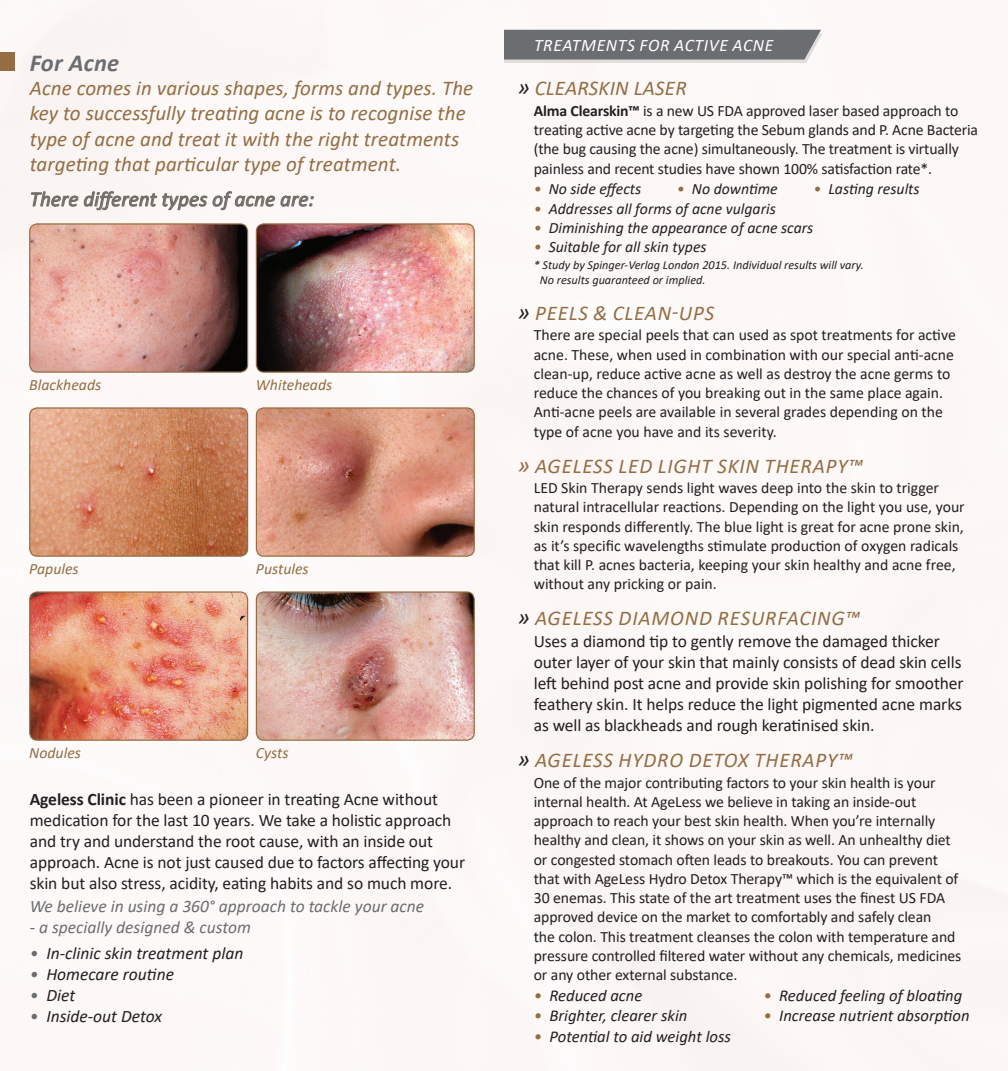
<style>
.page{position:relative;width:1008px;height:1071px;background:#fff}
.page>*{position:absolute;margin:0;border:0;box-sizing:border-box;transform-origin:0 0}
.t1{font:italic 700 24.5px "Calibri";letter-spacing:.01em;color:#6c6d70}
.t2{font:italic 21px/25.2px "Calibri";letter-spacing:.005em;color:#946d42}
.t3{font:italic 21px "Calibri";letter-spacing:.04em;color:#946d42}
.t4{font:italic 21px "Calibri";letter-spacing:.005em;color:#6c6d70}
.t5{font:17.5px/21px "Calibri";letter-spacing:-.005em;color:#231f20}
.t6{font:italic 17.5px "Calibri";color:#6c6d70}
.t7{font:italic 17.5px "Calibri";color:#231f20}
.t8{font:italic 17.5px "Calibri";letter-spacing:.04em;color:#fff}
.t9{font:italic 16.62px "Calibri";color:#231f20}
.t10{font:15.75px/19.2px "Calibri";letter-spacing:-.005em;color:#231f20}
.t11{font:italic 15.75px "Calibri";color:#231f20}
.t12{font:italic 15.75px "Calibri";color:#946d42}
.t13{font:italic 12.25px/14.7px "Calibri";color:#231f20}
.s1{font-size:24.5px;color:#231f20}
.s2{font-weight:700}
.s3{color:#946d42}
.s4{font-size:24.5px}
.s5{color:#6c6d70}
</style>
<div class="page">
<svg style="left:504px;top:30px;width:319px;height:33px;background:#7c7c7f"></svg>
<svg style="left:31px;top:191px;width:283px;height:20px"></svg>
<img style="left:30px;top:224px;width:218px;height:148px">
<div style="left:29px;top:223px;width:219px;height:150px;border:1px solid #946d42;border-radius:7px"></div>
<img style="left:30px;top:408px;width:218px;height:148px">
<div style="left:29px;top:407px;width:219px;height:150px;border:1px solid #946d42;border-radius:7px"></div>
<img style="left:30px;top:592px;width:218px;height:148px">
<div style="left:29px;top:591px;width:219px;height:150px;border:1px solid #946d42;border-radius:7px"></div>
<img style="left:256px;top:224px;width:218px;height:148px">
<div style="left:256px;top:223px;width:219px;height:150px;border:1px solid #946d42;border-radius:7px"></div>
<img style="left:256px;top:408px;width:218px;height:148px">
<div style="left:256px;top:407px;width:219px;height:150px;border:1px solid #946d42;border-radius:7px"></div>
<img style="left:256px;top:592px;width:218px;height:148px">
<div style="left:256px;top:591px;width:219px;height:150px;border:1px solid #946d42;border-radius:7px"></div>
<div style="left:0;top:52px;width:15px;height:19px;background:#946d42"></div>
<p class="t1" style="left:30px;top:45px;width:91px">For Acne</p>
<p class="t2" style="left:30px;top:75px;width:445px">Acne comes in various shapes, forms and types. The key to successfully treating acne is to recognise the type of acne and treat it with the right treatments targeting that particular type of treatment.</p>
<p class="t4" style="left:30px;top:184px;width:286px">There different types of acne are:</p>
<p class="t12" style="left:29px;top:373px;width:73px">Blackheads</p>
<p class="t12" style="left:29px;top:557px;width:51px">Papules</p>
<p class="t12" style="left:256px;top:373px;width:78px">Whiteheads</p>
<p class="t12" style="left:256px;top:557px;width:54px">Pustules</p>
<p class="t8" style="left:534px;top:33px;width:241px">TREATMENTS FOR ACTIVE ACNE</p>
<p class="t2" style="left:517px;top:75px;width:171px"><span class="s1">»</span> CLEARSKIN LASER</p>
<p class="t10" style="left:534px;top:101px;width:446px"><span class="s2">Alma Clearskin™</span> is a new US FDA approved laser based approach to treating active acne by targeting the Sebum glands and P. Acne Bacteria (the bug causing the acne) simultaneously. The treatment is virtually painless and recent studies have shown 100% satisfaction rate*.</p>
<p class="t11" style="left:534px;top:178px;width:109px"><span class="s3">•</span> No side effects</p>
<p class="t11" style="left:677px;top:178px;width:102px"><span class="s3">•</span> No downtime</p>
<p class="t11" style="left:813px;top:178px;width:108px"><span class="s3">•</span> Lasting results</p>
<p class="t11" style="left:534px;top:197px;width:244px"><span class="s3">•</span> Addresses all forms of acne vulgaris</p>
<p class="t11" style="left:534px;top:217px;width:281px"><span class="s3">•</span> Diminishing the appearance of acne scars</p>
<p class="t11" style="left:534px;top:236px;width:174px"><span class="s3">•</span> Suitable for all skin types</p>
<p class="t13" style="left:540px;top:257px;width:325px;text-indent:-6px">* Study by Spinger-Verlag London 2015. Individual results will vary.<br>No results guaranteed or implied.</p>
<p class="t3" style="left:517px;top:298px;width:198px"><span class="s1">»</span> PEELS &amp; CLEAN-UPS</p>
<p class="t10" style="left:534px;top:325px;width:424px">There are special peels that can used as spot treatments for active acne. These, when used in combination with our special anti-acne clean-up, reduce active acne as well as destroy the acne germs to reduce the chances of you breaking out in the same place again.<br>Anti-acne peels are available in several grades depending on the type of acne you have and its severity.</p>
<p class="t3" style="left:517px;top:451px;width:347px"><span class="s4">»</span> AGELESS LED LIGHT SKIN THERAPY™</p>
<p class="t10" style="left:534px;top:478px;width:433px">LED Skin Therapy sends light waves deep into the skin to trigger natural intracellular reactions. Depending on the light you use, your skin responds differently. The blue light is great for acne prone skin, as it’s specific wavelengths stimulate production of oxygen radicals that kill P. acnes bacteria, keeping your skin healthy and acne free, without any pricking or pain.</p>
<p class="t3" style="left:517px;top:604px;width:344px"><span class="s1">»</span> AGELESS DIAMOND RESURFACING™</p>
<p class="t5" style="left:534px;top:630px;width:431px">Uses a diamond tip to gently remove the damaged thicker outer layer of your skin that mainly consists of dead skin cells left behind post acne and provide skin polishing for smoother feathery skin. It helps reduce the light pigmented acne marks as well as blackheads and rough keratinised skin.</p>
<p class="t12" style="left:29px;top:742px;width:53px">Nodules</p>
<p class="t12" style="left:256px;top:742px;width:34px">Cysts</p>
<p class="t3" style="left:517px;top:745px;width:337px"><span class="s1">»</span> AGELESS HYDRO DETOX THERAPY™</p>
<p class="t10" style="left:534px;top:772px;width:429px">One of the major contributing factors to your skin health is your internal health. At AgeLess we believe in taking an inside-out approach to reach your best skin health. When you’re internally healthy and clean, it shows on your skin as well. An unhealthy diet or congested stomach often leads to breakouts. You can prevent that with AgeLess Hydro Detox Therapy™ which is the equivalent of 30 enemas. This state of the art treatment uses the finest US FDA approved device on the market to comfortably and safely clean<br>the colon. This treatment cleanses the colon with temperature and pressure controlled filtered water without any chemicals, medicines or any other external substance.</p>
<p class="t9" style="left:534px;top:984px;width:110px"><span class="s3">•</span> Reduced acne</p>
<p class="t9" style="left:534px;top:1004px;width:155px"><span class="s3">•</span> Brighter, clearer skin</p>
<p class="t9" style="left:534px;top:1024px;width:199px"><span class="s3">•</span> Potential to aid weight loss</p>
<p class="t5" style="left:30px;top:788px;width:437px"><span class="s2">Ageless Clinic</span> has been a pioneer in treating Acne without medication for the last 10 years. We take a holistic approach and try and understand the root cause, with an inside out approach. Acne is not just caused due to factors affecting your skin but also stress, acidity, eating habits and so much more.</p>
<p class="t6" style="left:30px;top:894px;width:396px">We believe in using a 360° approach to tackle your acne</p>
<p class="t6" style="left:30px;top:915px;width:223px">- a specially designed &amp; custom</p>
<p class="t7" style="left:30px;top:941px;width:215px"><span class="s5">•</span> In-clinic skin treatment plan</p>
<p class="t7" style="left:30px;top:962px;width:146px"><span class="s5">•</span> Homecare routine</p>
<p class="t7" style="left:30px;top:983px;width:47px"><span class="s5">•</span> Diet</p>
<p class="t7" style="left:30px;top:1004px;width:134px"><span class="s5">•</span> Inside-out Detox</p>
<p class="t9" style="left:763px;top:984px;width:200px"><span class="s3">•</span> Reduced feeling of bloating</p>
<p class="t9" style="left:763px;top:1004px;width:208px"><span class="s3">•</span> Increase nutrient absorption</p>
</div>
